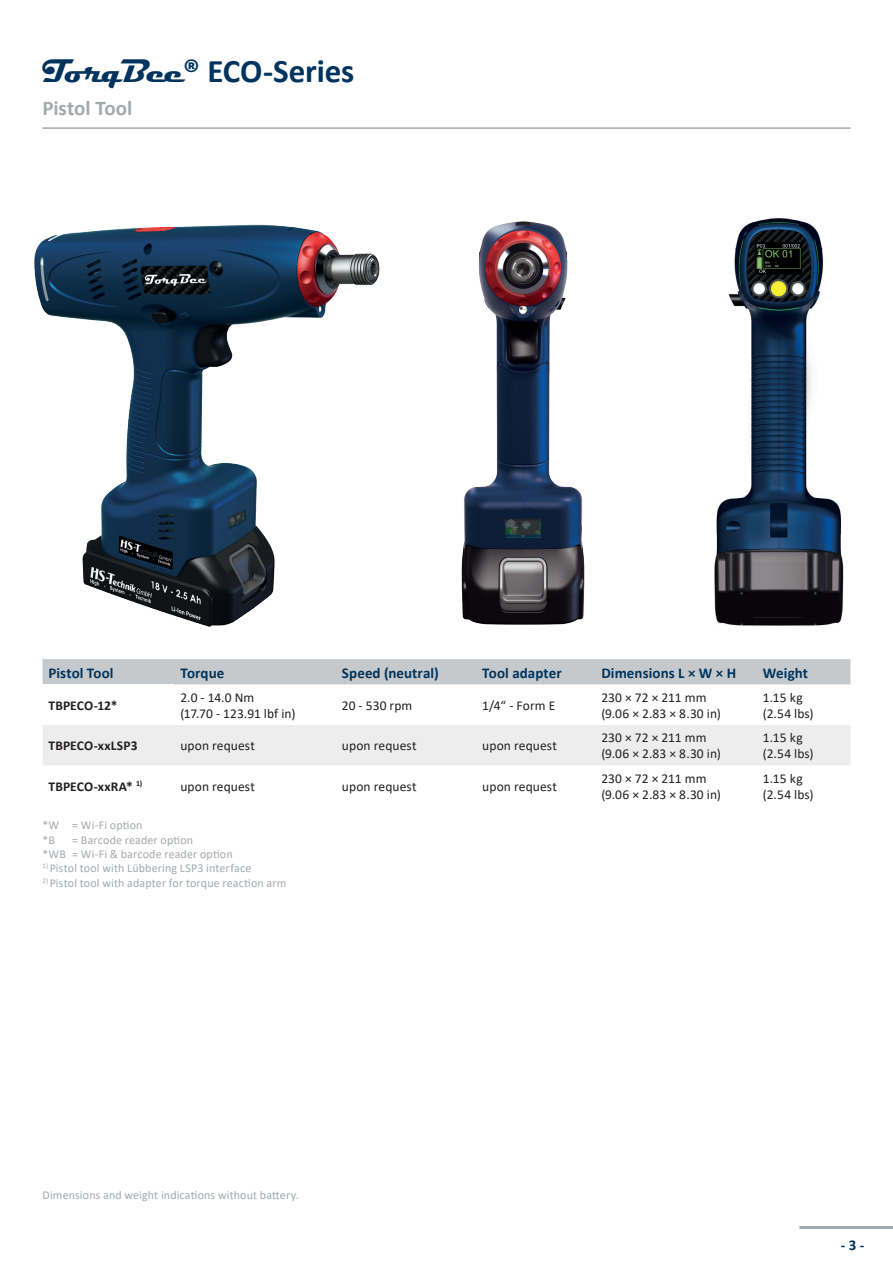
<style>
.page{position:relative;width:893px;height:1263px;background:#fff}
.page>*{position:absolute;margin:0;border:0;box-sizing:border-box;transform-origin:0 0}
.t1{font:700 33px "Calibri";letter-spacing:-.005em;color:#00345e}
.t2{font:700 21px "Calibri";color:#a3a9ad}
.t3{font:700 15px "Calibri";letter-spacing:.005em;color:#00345e}
.t4{font:13.5px "Calibri";letter-spacing:.01em;color:#231f20}
.t5{font:700 13.5px "Calibri";letter-spacing:.01em;color:#231f20}
.t6{font:12px "Calibri";letter-spacing:.01em;color:#a3a9ad}
.s1{font-family:"Magneto"}
</style>
<div class="page">
<hr style="left:799px;top:1226px;width:94px;height:3px;background:#a3a9ad">
<div style="left:43px;top:659px;width:807px;height:26px;background:#c5c9cb"></div>
<div style="left:43px;top:725px;width:807px;height:40px;background:#eeedee"></div>
<hr style="left:43px;top:127px;width:807px;height:2px;background:#a3a9ad">
<img style="left:395px;top:221px;width:256px;height:464px">
<img style="left:34px;top:221px;width:376px;height:431px">
<img style="left:714px;top:218px;width:130px;height:408px">
<p class="t1" style="left:43px;top:47px;width:313px"><span class="s1">TorqBee</span>® ECO-Series</p>
<p class="t2" style="left:43px;top:93px;width:91px">Pistol Tool</p>
<p class="t3" style="left:49px;top:662px;width:67px">Pistol Tool</p>
<p class="t3" style="left:180px;top:662px;width:46px">Torque</p>
<p class="t3" style="left:342px;top:662px;width:98px">Speed (neutral)</p>
<p class="t3" style="left:482px;top:662px;width:81px">Tool adapter</p>
<p class="t3" style="left:601px;top:662px;width:136px">Dimensions L × W × H</p>
<p class="t3" style="left:763px;top:662px;width:47px">Weight</p>
<p class="t5" style="left:49px;top:696px;width:71px">TBPECO-12*</p>
<p class="t4" style="left:763px;top:688px;width:41px">1.15 kg</p>
<p class="t4" style="left:763px;top:704px;width:52px">(2.54 lbs)</p>
<p class="t4" style="left:180px;top:688px;width:75px">2.0 - 14.0 Nm</p>
<p class="t4" style="left:180px;top:704px;width:117px">(17.70 - 123.91 lbf in)</p>
<p class="t4" style="left:601px;top:688px;width:107px">230 × 72 × 211 mm</p>
<p class="t4" style="left:601px;top:704px;width:121px">(9.06 × 2.83 × 8.30 in)</p>
<p class="t4" style="left:342px;top:696px;width:72px">20 - 530 rpm</p>
<p class="t4" style="left:482px;top:696px;width:75px">1/4“ - Form E</p>
<p class="t5" style="left:49px;top:736px;width:91px">TBPECO-xxLSP3</p>
<p class="t4" style="left:180px;top:736px;width:76px">upon request</p>
<p class="t4" style="left:342px;top:736px;width:76px">upon request</p>
<p class="t4" style="left:482px;top:736px;width:76px">upon request</p>
<p class="t5" style="left:49px;top:777px;width:95px">TBPECO-xxRA* <sup>1)</sup></p>
<p class="t4" style="left:180px;top:777px;width:76px">upon request</p>
<p class="t4" style="left:342px;top:777px;width:76px">upon request</p>
<p class="t4" style="left:482px;top:777px;width:76px">upon request</p>
<p class="t6" style="left:43px;top:817px;width:102px">*W = Wi-Fi option</p>
<p class="t6" style="left:43px;top:831px;width:14px">*B</p>
<p class="t6" style="left:72px;top:831px;width:122px">= Barcode reader option</p>
<p class="t6" style="left:43px;top:846px;width:192px">*WB = Wi-Fi &amp; barcode reader option</p>
<p class="t6" style="left:43px;top:860px;width:210px"><sup>1)</sup> Pistol tool with Lübbering LSP3 interface</p>
<p class="t6" style="left:43px;top:874px;width:245px"><sup>2)</sup> Pistol tool with adapter for torque reaction arm</p>
<p class="t4" style="left:601px;top:728px;width:107px">230 × 72 × 211 mm</p>
<p class="t4" style="left:601px;top:744px;width:121px">(9.06 × 2.83 × 8.30 in)</p>
<p class="t4" style="left:601px;top:769px;width:107px">230 × 72 × 211 mm</p>
<p class="t4" style="left:601px;top:785px;width:121px">(9.06 × 2.83 × 8.30 in)</p>
<p class="t4" style="left:763px;top:728px;width:41px">1.15 kg</p>
<p class="t4" style="left:763px;top:744px;width:52px">(2.54 lbs)</p>
<p class="t4" style="left:763px;top:769px;width:41px">1.15 kg</p>
<p class="t4" style="left:763px;top:785px;width:52px">(2.54 lbs)</p>
<p class="t6" style="left:43px;top:1187px;width:258px">Dimensions and weight indications without battery.</p>
<p class="t3" style="left:841px;top:1235px;width:25px">- 3 -</p>
</div>
